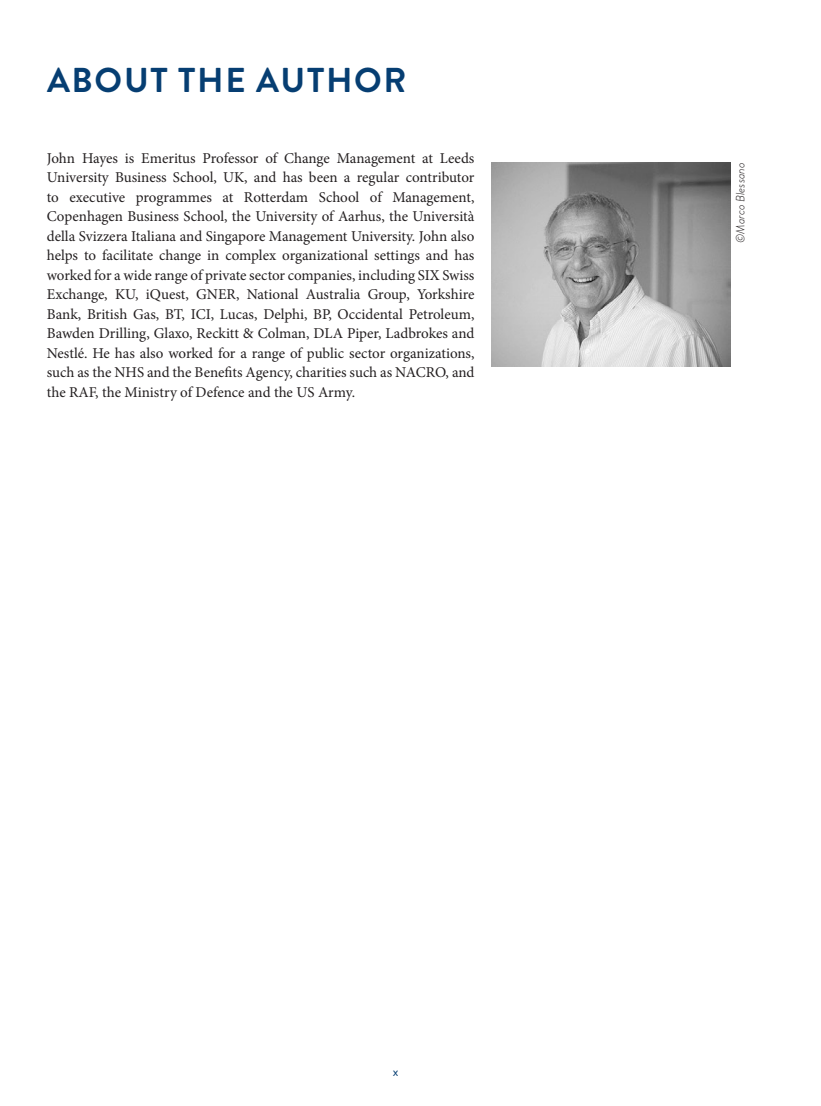
<style>
.page{position:relative;width:821px;height:1106px;background:#fff}
.page>*{position:absolute;margin:0;border:0;box-sizing:border-box;transform-origin:0 0}
.t1{font:34.5px "Brandon Grotesque Bold 2";letter-spacing:.05em;color:#063e72}
.t2{font:15px/19.5px "Minion Pro";letter-spacing:-.005em;color:#231f20;text-align:justify}
.t3{font:13.5px "Brandon Grotesque";color:#063e72}
.t4{font:italic 300 12px "Brandon Grotesque";letter-spacing:.005em;color:#231f20}
</style>
<div class="page">
<img style="left:491px;top:163px;width:239px;height:203px">
<h1 class="t1" style="left:47px;top:56px;width:361px">ABOUT THE AUTHOR</h1>
<p class="t2" style="left:47px;top:148px;width:429px">John Hayes is Emeritus Professor of Change Management at Leeds University Business School, UK, and has been a regular contributor to executive programmes at Rotterdam School of Management, Copenhagen Business School, the University of Aarhus, the Università della Svizzera Italiana and Singapore Management University. John also helps to facilitate change in complex organizational settings and has worked for a wide range of private sector companies, including SIX Swiss Exchange, KU, iQuest, GNER, National Australia Group, Yorkshire Bank, British Gas, BT, ICI, Lucas, Delphi, BP, Occidental Petroleum, Bawden Drilling, Glaxo, Reckitt &amp; Colman, DLA Piper, Ladbrokes and Nestlé. He has also worked for a range of public sector organizations, such as the NHS and the Benefits Agency, charities such as NACRO, and the RAF, the Ministry of Defence and the US Army.</p>
<p class="t4" style="left:732px;top:243px;width:82px;rotate:-90deg">©Marco Blessano</p>
<p class="t3" style="left:393px;top:1061px;width:7px">x</p>
</div>
